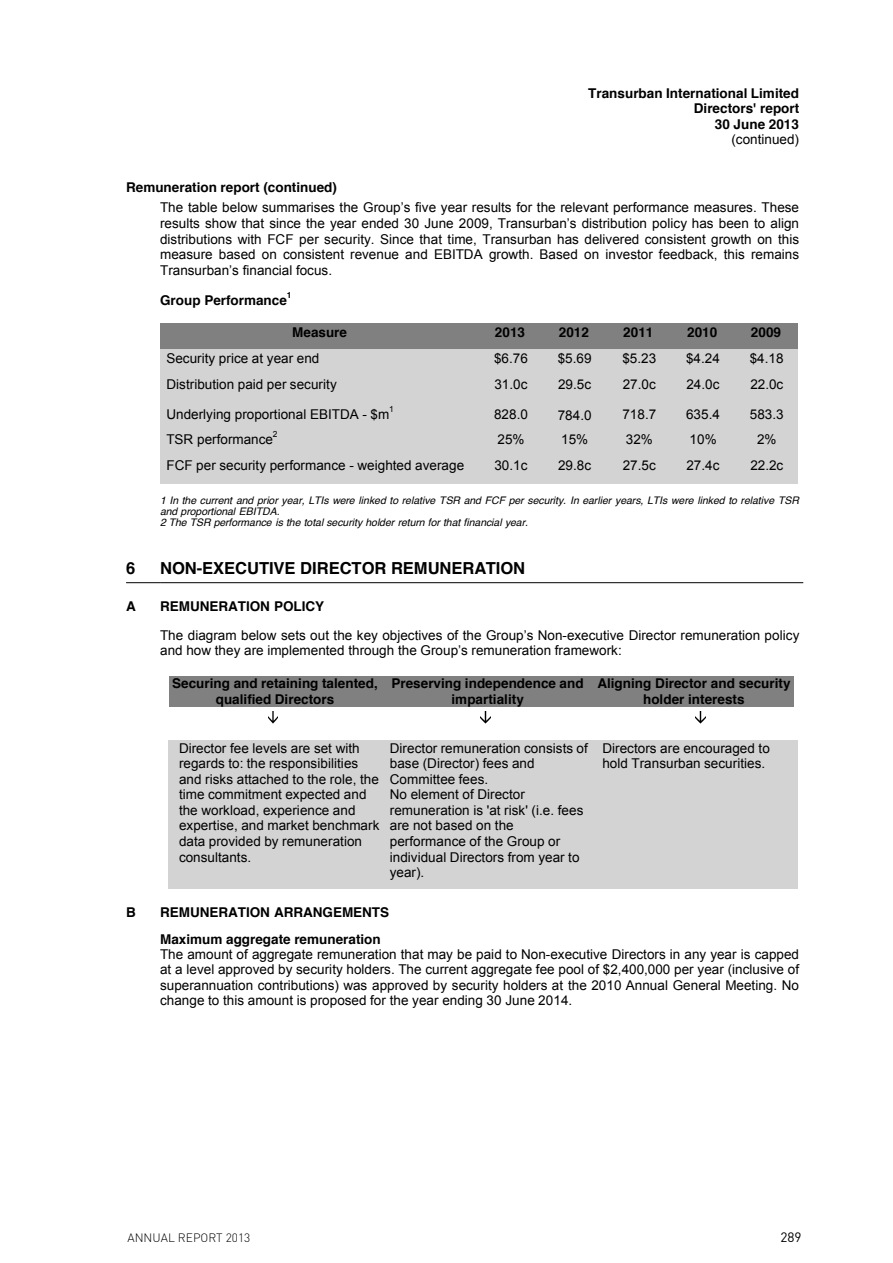
<style>
.page{position:relative;width:893px;height:1263px;background:#fff}
.page>*{position:absolute;margin:0;border:0;box-sizing:border-box;transform-origin:0 0}
.t1{font:700 16.5px "Helvetica";letter-spacing:-.005em;color:#000}
.t2{font:13.5px/15.6px "Arial";color:#000}
.t3{font:700 13.5px/15.5px "Helvetica";color:#000;text-align:center}
.t4{font:13.5px "DIN";color:#000}
.t5{font:300 12px "DIN";color:#000}
.t6{font:italic 10.5px/10.9px "Helvetica";letter-spacing:-.005em;color:#000}
.t7{font:8.4px "Arial";color:#000}
.t8{font:700 8.4px "Helvetica";color:#000}
.s1{font-family:"Arial";font-weight:400}
.s2{font-family:"Helvetica";font-weight:700}
</style>
<div class="page">
<div style="left:160px;top:323px;width:638px;height:161px;background:#d3d3d3"></div>
<div style="left:160px;top:323px;width:319px;height:26px;background:#808080"></div>
<div style="left:479px;top:323px;width:64px;height:26px;background:#808080"></div>
<div style="left:543px;top:323px;width:64px;height:26px;background:#808080"></div>
<div style="left:607px;top:323px;width:63px;height:26px;background:#808080"></div>
<div style="left:670px;top:323px;width:64px;height:26px;background:#808080"></div>
<div style="left:734px;top:323px;width:64px;height:26px;background:#808080"></div>
<hr style="left:126px;top:582px;width:34px;height:1px;background:#000">
<hr style="left:160px;top:582px;width:643px;height:1px;background:#000">
<div style="left:169px;top:676px;width:212px;height:30px;background:#808080"></div>
<div style="left:381px;top:676px;width:213px;height:30px;background:#808080"></div>
<div style="left:594px;top:676px;width:200px;height:30px;background:#808080"></div>
<svg style="left:268px;top:712px;width:10px;height:11px"></svg>
<svg style="left:481px;top:712px;width:9px;height:11px"></svg>
<svg style="left:696px;top:712px;width:9px;height:11px"></svg>
<div style="left:169px;top:740px;width:629px;height:149px;background:#d3d3d3"></div>
<p class="t3" style="left:588px;top:85px;width:213px;text-align:right">Transurban International Limited<br>Directors' report<br>30 June 2013<br><span class="s1">(continued)</span></p>
<p class="t2" style="left:160px;top:178px;width:640px;line-height:20.1px;text-indent:-34px"><span class="s2">Remuneration report (continued)<br></span>The table below summarises the Group’s five year results for the relevant performance measures. These</p>
<p class="t2" style="left:160px;top:216px;width:641px;text-align:justify">results show that since the year ended 30 June 2009, Transurban’s distribution policy has been to align distributions with FCF per security. Since that time, Transurban has delivered consistent growth on this measure based on consistent revenue and EBITDA growth. Based on investor feedback, this remains Transurban’s financial focus.</p>
<p class="t3" style="left:160px;top:293px;width:128px">Group Performance</p>
<p class="t8" style="left:287px;top:288px;width:6px">1</p>
<p class="t3" style="left:292px;top:325px;width:56px">Measure</p>
<p class="t3" style="left:495px;top:325px;width:32px">2013</p>
<p class="t3" style="left:559px;top:325px;width:32px">2012</p>
<p class="t3" style="left:623px;top:325px;width:32px">2011</p>
<p class="t3" style="left:687px;top:325px;width:32px">2010</p>
<p class="t3" style="left:751px;top:325px;width:32px">2009</p>
<p class="t2" style="left:166px;top:350px;width:155px">Security price at year end</p>
<p class="t2" style="left:494px;top:350px;width:35px">$6.76</p>
<p class="t2" style="left:558px;top:350px;width:35px">$5.69</p>
<p class="t2" style="left:622px;top:350px;width:35px">$5.23</p>
<p class="t2" style="left:686px;top:350px;width:35px">$4.24</p>
<p class="t2" style="left:750px;top:350px;width:35px">$4.18</p>
<p class="t2" style="left:166px;top:376px;width:172px">Distribution paid per security</p>
<p class="t2" style="left:494px;top:376px;width:35px">31.0c</p>
<p class="t2" style="left:558px;top:376px;width:35px">29.5c</p>
<p class="t2" style="left:623px;top:376px;width:35px">27.0c</p>
<p class="t2" style="left:686px;top:376px;width:35px">24.0c</p>
<p class="t2" style="left:750px;top:376px;width:35px">22.0c</p>
<p class="t2" style="left:166px;top:406px;width:224px">Underlying proportional EBITDA - $m</p>
<p class="t7" style="left:389px;top:404px;width:6px">1</p>
<p class="t2" style="left:494px;top:406px;width:35px">828.0</p>
<p class="t2" style="left:558px;top:407px;width:35px">784.0</p>
<p class="t2" style="left:622px;top:406px;width:35px">718.7</p>
<p class="t2" style="left:686px;top:406px;width:35px">635.4</p>
<p class="t2" style="left:750px;top:406px;width:35px">583.3</p>
<p class="t2" style="left:166px;top:432px;width:108px">TSR performance</p>
<p class="t7" style="left:273px;top:429px;width:6px">2</p>
<p class="t2" style="left:497px;top:432px;width:29px">25%</p>
<p class="t2" style="left:561px;top:432px;width:29px">15%</p>
<p class="t2" style="left:626px;top:432px;width:29px">32%</p>
<p class="t2" style="left:690px;top:432px;width:29px">10%</p>
<p class="t2" style="left:757px;top:432px;width:21px">2%</p>
<p class="t2" style="left:166px;top:458px;width:299px">FCF per security performance - weighted average</p>
<p class="t2" style="left:494px;top:458px;width:35px">30.1c</p>
<p class="t2" style="left:558px;top:458px;width:35px">29.8c</p>
<p class="t2" style="left:623px;top:458px;width:35px">27.5c</p>
<p class="t2" style="left:686px;top:458px;width:35px">27.4c</p>
<p class="t2" style="left:750px;top:458px;width:35px">22.2c</p>
<p class="t6" style="left:160px;top:495px;width:640px">1 In the current and prior year, LTIs were linked to relative TSR and FCF per security. In earlier years, LTIs were linked to relative TSR and proportional EBITDA.<br>2 The TSR performance is the total security holder return for that financial year.</p>
<p class="t1" style="left:126px;top:555px;width:11px">6</p>
<p class="t1" style="left:160px;top:555px;width:367px">NON-EXECUTIVE DIRECTOR REMUNERATION</p>
<p class="t3" style="left:126px;top:599px;width:11px">A</p>
<p class="t2" style="left:160px;top:592px;width:641px;line-height:28.7px"><span class="s2">REMUNERATION POLICY<br></span>The diagram below sets out the key objectives of the Group’s Non-executive Director remuneration policy</p>
<p class="t2" style="left:160px;top:643px;width:463px">and how they are implemented through the Group’s remuneration framework:</p>
<p class="t3" style="left:172px;top:676px;width:207px">Securing and retaining talented, qualified Directors</p>
<p class="t3" style="left:391px;top:676px;width:194px">Preserving independence and impartiality</p>
<p class="t3" style="left:597px;top:676px;width:195px">Aligning Director and security holder interests</p>
<p class="t2" style="left:179px;top:740px;width:202px">Director fee levels are set with regards to: the responsibilities and risks attached to the role, the time commitment expected and the workload, experience and expertise, and market benchmark data provided by remuneration consultants.</p>
<p class="t2" style="left:390px;top:740px;width:200px">Director remuneration consists of base (Director) fees and<br>Committee fees.<br>No element of Director remuneration is 'at risk' (i.e. fees are not based on the performance of the Group or individual Directors from year to year).</p>
<p class="t2" style="left:602px;top:740px;width:169px">Directors are encouraged to hold Transurban securities.</p>
<p class="t3" style="left:126px;top:905px;width:11px">B</p>
<p class="t3" style="left:160px;top:899px;width:230px;line-height:26.8px;text-align:left">REMUNERATION ARRANGEMENTS<br>Maximum aggregate remuneration</p>
<p class="t2" style="left:160px;top:947px;width:640px;text-align:justify">The amount of aggregate remuneration that may be paid to Non-executive Directors in any year is capped at a level approved by security holders. The current aggregate fee pool of $2,400,000 per year (inclusive of superannuation contributions) was approved by security holders at the 2010 Annual General Meeting. No change to this amount is proposed for the year ending 30 June 2014.</p>
<p class="t5" style="left:128px;top:1229px;width:124px">ANNUAL REPORT 2013</p>
<p class="t4" style="left:780px;top:1229px;width:23px">289</p>
</div>
